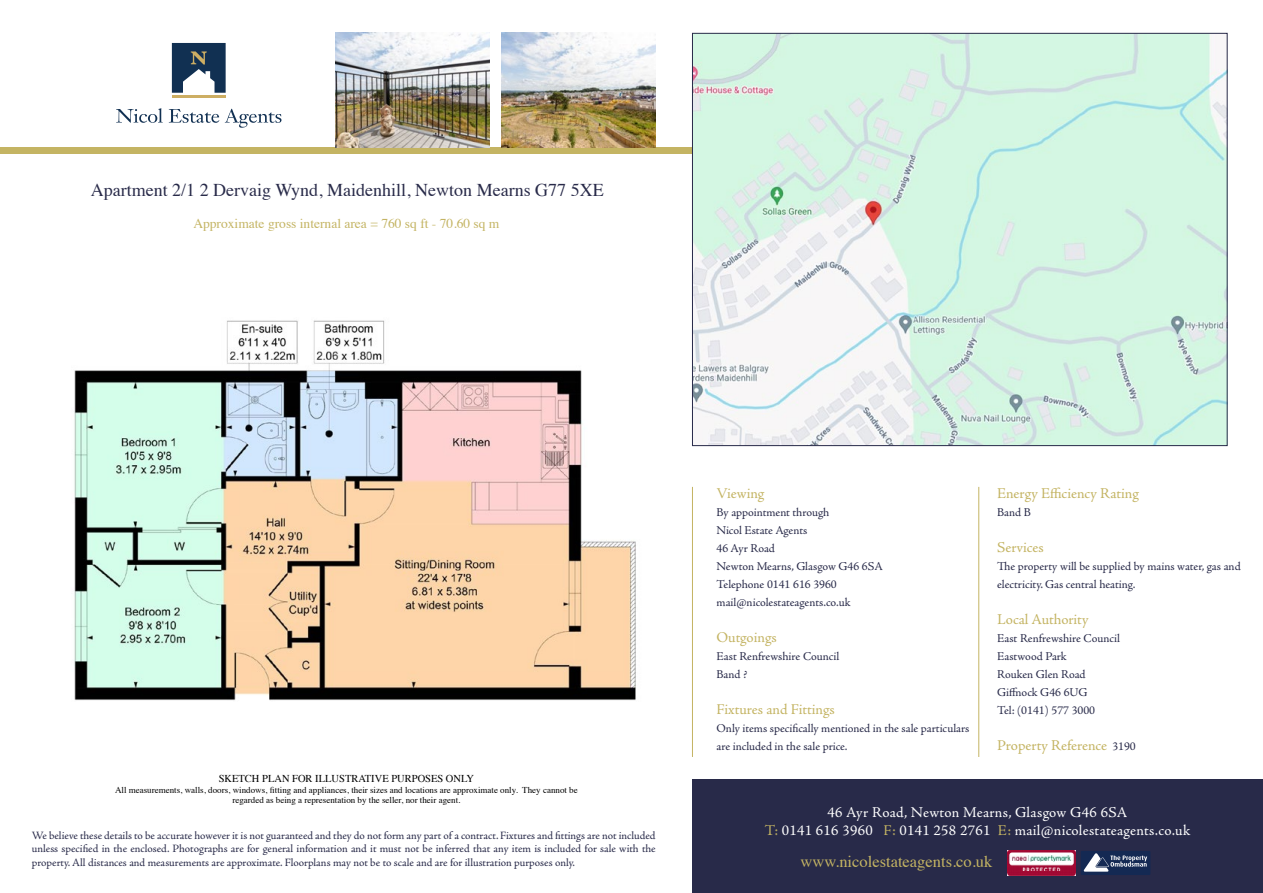
<style>
.page{position:relative;width:1263px;height:893px;background:#fff}
.page>*{position:absolute;margin:0;border:0;box-sizing:border-box;transform-origin:0 0}
.t1{font:18px "Times";color:#282a49}
.t2{font:16.5px "Times";color:#c4b463}
.t3{font:15px "Adobe Jenson Pro";letter-spacing:-.005em;color:#c4b463}
.t4{font:15px "Adobe Jenson Pro";letter-spacing:.02em;color:#fff}
.t5{font:13.5px "Times";color:#c4b463}
.t6{font:12px/18px "Adobe Jenson Pro";letter-spacing:-.005em;color:#282a49}
.t7{font:11.25px/13.5px "Adobe Jenson Pro";letter-spacing:-.005em;color:#282a49}
.t8{font:10.5px "Times";color:#000}
.t9{font:9px/10.8px "Times";color:#000;text-align:center}
.s1{font-size:12px;color:#282a49}
.s2{color:#c4b463}
</style>
<div class="page">
<div style="left:0;top:148px;width:967px;height:6px;background:#c4b463"></div>
<div style="left:692px;top:779px;width:571px;height:114px;background:#282a49"></div>
<img style="left:694px;top:35px;width:531px;height:409px">
<img style="left:501px;top:33px;width:154px;height:115px">
<img style="left:336px;top:33px;width:154px;height:115px">
<hr style="left:692px;top:487px;width:1px;height:270px;background:#c4b463">
<hr style="left:978px;top:487px;width:1px;height:270px;background:#c4b463">
<svg style="left:116px;top:108px;width:47px;height:15px"></svg>
<svg style="left:169px;top:109px;width:50px;height:14px"></svg>
<svg style="left:225px;top:109px;width:56px;height:19px"></svg>
<svg style="left:172px;top:43px;width:54px;height:50px"></svg>
<hr style="left:172px;top:95px;width:54px;height:2px;background:#cdae63">
<div style="left:1081px;top:851px;width:69px;height:24px;background:#142953"></div>
<svg style="left:1083px;top:853px;width:64px;height:19px"></svg>
<img style="left:1007px;top:850px;width:68px;height:25px">
<img style="left:74px;top:320px;width:562px;height:381px">
<h1 class="t1" style="left:91px;top:173px;width:515px">Apartment 2/1 2 Dervaig Wynd, Maidenhill, Newton Mearns G77 5XE</h1>
<p class="t5" style="left:193px;top:211px;width:308px">Approximate gross internal area = 760 sq ft - 70.60 sq m</p>
<p class="t8" style="left:219px;top:768px;width:257px">SKETCH PLAN FOR ILLUSTRATIVE PURPOSES ONLY</p>
<p class="t9" style="left:115px;top:783px;width:464px">All measurements, walls, doors, windows, fitting and appliances, their sizes and locations are approximate only. They cannot be regarded as being a representation by the seller, nor their agent.</p>
<p class="t3" style="left:716px;top:484px;width:49px">Viewing</p>
<p class="t6" style="left:716px;top:503px;width:168px">By appointment through<br>Nicol Estate Agents<br>46 Ayr Road<br>Newton Mearns, Glasgow G46 6SA<br>Telephone 0141 616 3960 mail@nicolestateagents.co.uk</p>
<p class="t3" style="left:716px;top:628px;width:62px">Outgoings</p>
<p class="t6" style="left:716px;top:647px;width:124px">East Renfrewshire Council<br>Band ?</p>
<p class="t3" style="left:716px;top:700px;width:120px">Fixtures and Fittings</p>
<p class="t6" style="left:716px;top:719px;width:254px">Only items specifically mentioned in the sale particulars are included in the sale price.</p>
<p class="t3" style="left:997px;top:484px;width:143px">Energy Efficiency Rating</p>
<p class="t6" style="left:997px;top:503px;width:35px">Band B</p>
<p class="t3" style="left:997px;top:538px;width:48px">Services</p>
<p class="t6" style="left:997px;top:557px;width:245px">The property will be supplied by mains water, gas and electricity. Gas central heating.</p>
<p class="t3" style="left:997px;top:610px;width:93px">Local Authority</p>
<p class="t6" style="left:997px;top:629px;width:124px">East Renfrewshire Council<br>Eastwood Park<br>Rouken Glen Road<br>Giffnock G46 6UG<br>Tel: (0141) 577 3000</p>
<p class="t3" style="left:997px;top:736px;width:140px">Property Reference <span class="s1">3190</span></p>
<p class="t4" style="left:827px;top:803px;width:301px">46 Ayr Road, Newton Mearns, Glasgow G46 6SA</p>
<p class="t7" style="left:32px;top:829px;width:625px">We believe these details to be accurate however it is not guaranteed and they do not form any part of a contract. Fixtures and fittings are not included</p>
<p class="t4" style="left:765px;top:821px;width:427px"><span class="s2">T:</span> 0141 616 3960 <span class="s2">F:</span> 0141 258 2761 <span class="s2">E:</span> mail@nicolestateagents.co.uk</p>
<p class="t7" style="left:32px;top:842px;width:625px">unless specified in the enclosed. Photographs are for general information and it must not be inferred that any item is included for sale with the property. All distances and measurements are approximate. Floorplans may not be to scale and are for illustration purposes only.</p>
<h2 class="t2" style="left:800px;top:846px;width:193px">www.nicolestateagents.co.uk</h2>
</div>
